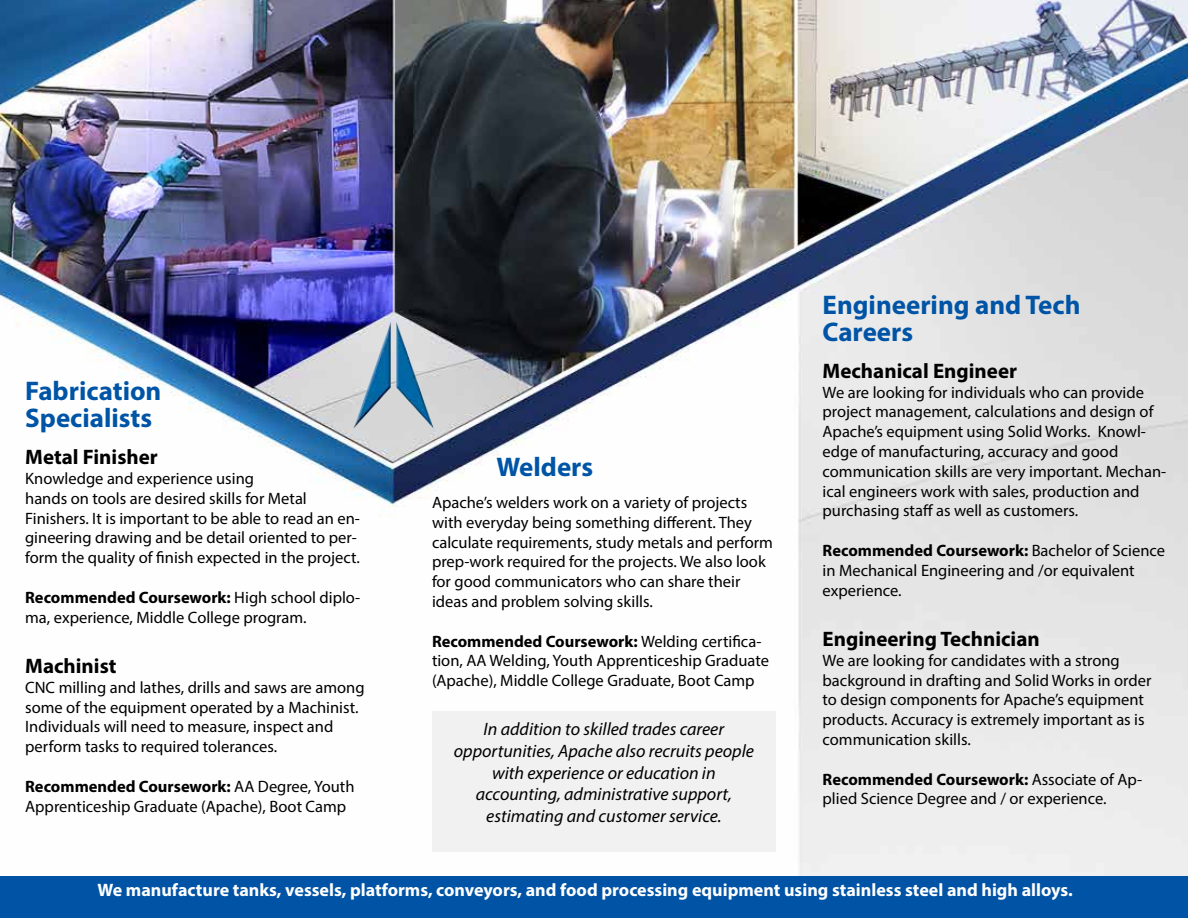
<style>
.page{position:relative;width:1188px;height:918px;background:#fff}
.page>*{position:absolute;margin:0;border:0;box-sizing:border-box;transform-origin:0 0}
.t1{font:700 27px/27px "Myriad Pro";color:#0054a6}
.t2{font:700 21px "Myriad Pro";color:#000}
.t3{font:italic 18px/21.6px "Myriad Pro";color:#000;text-align:center}
.t4{font:700 18px "Myriad Pro";color:#fff}
.t5{font:16.5px/19.8px "Myriad Pro";color:#000}
.s1{font-weight:700}
</style>
<div class="page">
<img style="left:0;top:0;width:1188px;height:877px">
<div style="left:0;top:877px;width:1188px;height:41px;background:#0053a5"></div>
<img style="left:312px;top:320px;width:162px;height:119px">
<div style="left:432px;top:711px;width:344px;height:140px;background:#f1f1f2"></div>
<h1 class="t1" style="left:25px;top:376px;width:138px">Fabrication<br>Specialists</h1>
<p class="t2" style="left:25px;top:443px;width:134px">Metal Finisher</p>
<p class="t5" style="left:25px;top:468px;width:336px">Knowledge and experience using<br>hands on tools are desired skills for Metal Finishers. It is important to be able to read an en&shy;gineering drawing and be detail oriented to per&shy;form the quality of finish expected in the project.</p>
<p class="t5" style="left:25px;top:587px;width:337px"><span class="s1">Recommended Coursework:</span> High school diplo&shy;ma, experience, Middle College program.</p>
<p class="t2" style="left:25px;top:652px;width:93px">Machinist</p>
<p class="t5" style="left:25px;top:677px;width:341px">CNC milling and lathes, drills and saws are among some of the equipment operated by a Machinist.<br>Individuals will need to measure, inspect and perform tasks to required tolerances.</p>
<p class="t5" style="left:25px;top:776px;width:331px"><span class="s1">Recommended Coursework:</span> AA Degree, Youth<br>Apprenticeship Graduate (Apache), Boot Camp</p>
<h1 class="t1" style="left:496px;top:453px;width:98px">Welders</h1>
<p class="t5" style="left:432px;top:492px;width:343px">Apache’s welders work on a variety of projects with everyday being something different. They calculate requirements, study metals and perform prep-work required for the projects. We also look for good communicators who can share their ideas and problem solving skills.</p>
<p class="t5" style="left:432px;top:631px;width:339px"><span class="s1">Recommended Coursework:</span> Welding certifica&shy;tion, AA Welding, Youth Apprenticeship Graduate (Apache), Middle College Graduate, Boot Camp</p>
<p class="t3" style="left:454px;top:718px;width:302px">In addition to skilled trades career opportunities, Apache also recruits people with experience or education in accounting, administrative support, estimating and customer service.</p>
<h1 class="t1" style="left:823px;top:290px;width:259px">Engineering and Tech<br>Careers</h1>
<p class="t2" style="left:823px;top:357px;width:196px">Mechanical Engineer</p>
<p class="t5" style="left:823px;top:382px;width:345px">We are looking for individuals who can provide project management, calculations and design of Apache’s equipment using Solid Works. Knowl&shy;edge of manufacturing, accuracy and good communication skills are very important. Mechan&shy;ical engineers work with sales, production and purchasing staff as well as customers.</p>
<p class="t5" style="left:823px;top:540px;width:344px"><span class="s1">Recommended Coursework:</span> Bachelor of Science in Mechanical Engineering and /or equivalent experience.</p>
<p class="t2" style="left:823px;top:625px;width:219px">Engineering Technician</p>
<p class="t5" style="left:823px;top:650px;width:330px">We are looking for candidates with a strong background in drafting and Solid Works in order to design components for Apache’s equipment products. Accuracy is extremely important as is communication skills.</p>
<p class="t5" style="left:823px;top:769px;width:321px"><span class="s1">Recommended Coursework:</span> Associate of Ap&shy;plied Science Degree and / or experience.</p>
<p class="t4" style="left:98px;top:878px;width:977px">We manufacture tanks, vessels, platforms, conveyors, and food processing equipment using stainless steel and high alloys.</p>
</div>
